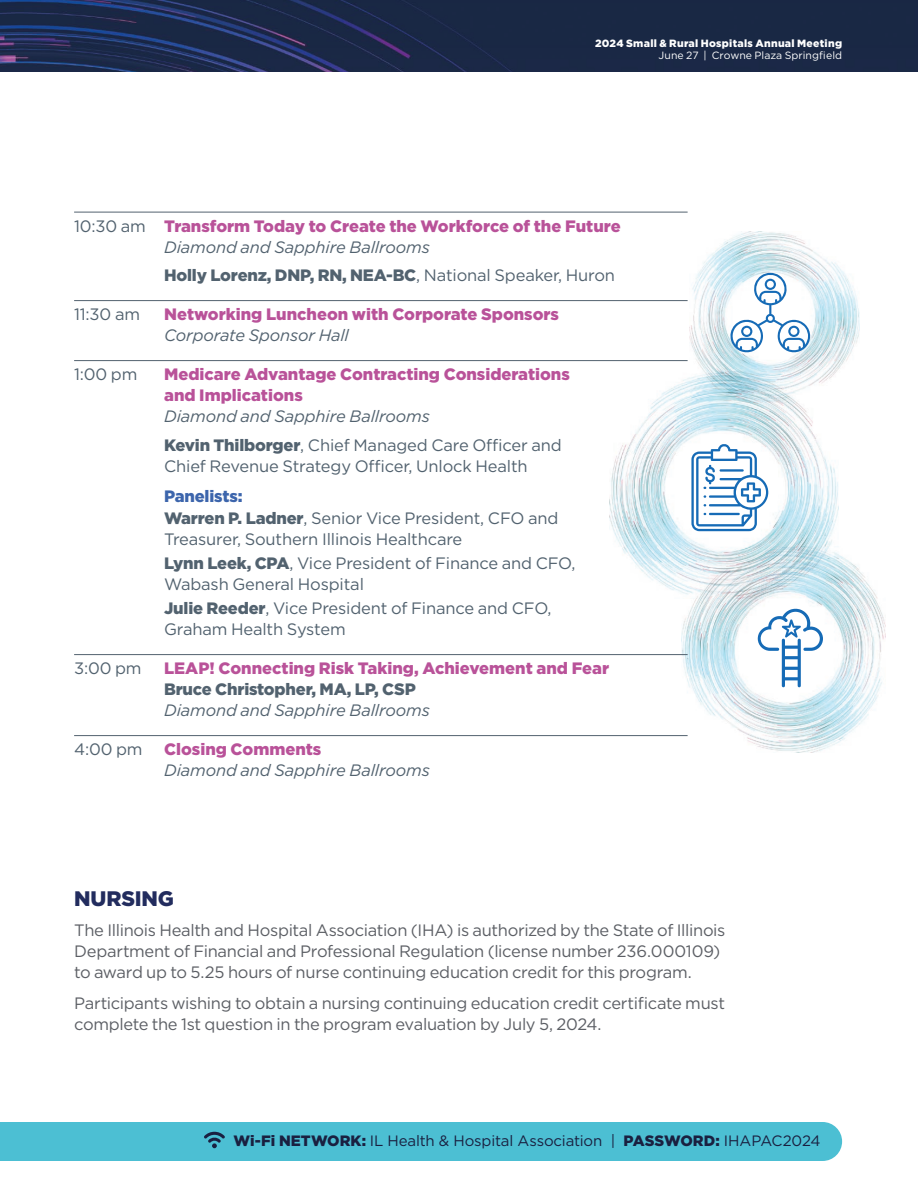
<style>
.page{position:relative;width:918px;height:1188px;background:#fff}
.page>*{position:absolute;margin:0;border:0;box-sizing:border-box;transform-origin:0 0}
.t1{font:900 21px "Gotham";letter-spacing:-.01em;color:#222c5e}
.t2{font:16.5px/21px "Gotham";letter-spacing:-.02em;color:#5c5f65}
.t3{font:16.5px/24px "Gotham";letter-spacing:-.01em;color:#52626f}
.t4{font:900 16.5px/21px "Gotham";color:#b95299}
.t5{font:italic 16.5px/28.5px "Gotham";letter-spacing:-.01em;color:#52626f}
.t6{font:900 16.5px "Gotham";letter-spacing:-.01em;color:#52626f}
.t7{font:15px "Gotham";letter-spacing:-.01em;color:#1a2040}
.t8{font:900 10.5px "Gotham";letter-spacing:.03em;color:#fff}
.t9{font:10.5px "Gotham";letter-spacing:.005em;color:#fff}
.s1{font-weight:400;color:#52626f}
.s2{font-weight:400;font-style:italic;color:#52626f}
.s3{font-weight:400}
.s4{font-weight:900;font-style:normal}
.s5{font-style:normal}
.s6{font-weight:900;color:#3c65ac}
.s7{font-weight:900}
</style>
<div class="page">
<img style="left:689px;top:231px;width:170px;height:141px">
<img style="left:610px;top:372px;width:228px;height:221px">
<img style="left:682px;top:547px;width:204px;height:206px">
<svg style="left:730px;top:273px;width:80px;height:79px"></svg>
<svg style="left:691px;top:444px;width:77px;height:87px"></svg>
<svg style="left:758px;top:609px;width:65px;height:78px"></svg>
<img style="left:0;top:0;width:918px;height:72px">
<div style="left:0;top:1122px;width:843px;height:39px;background:#4cbfd3"></div>
<hr style="left:74px;top:212px;width:614px;height:1px;background:#52626f">
<hr style="left:74px;top:300px;width:614px;height:1px;background:#52626f">
<hr style="left:74px;top:360px;width:614px;height:1px;background:#52626f">
<hr style="left:74px;top:654px;width:614px;height:1px;background:#52626f">
<hr style="left:74px;top:735px;width:614px;height:1px;background:#52626f">
<p class="t8" style="left:595px;top:36px;width:249px">2024 Small &amp; Rural Hospitals Annual Meeting</p>
<p class="t9" style="left:659px;top:49px;width:185px">June 27 | Crowne Plaza Springfield</p>
<p class="t4" style="left:164px;top:215px;width:458px;text-indent:-90px"><span class="s1">10:30 am</span> Transform Today to Create the Workforce of the Future<br><span class="s2">Diamond and Sapphire Ballrooms</span></p>
<p class="t6" style="left:164px;top:264px;width:452px">Holly Lorenz, DNP, RN, NEA-BC<span class="s3">, National Speaker, Huron</span></p>
<p class="t3" style="left:74px;top:302px;width:67px">11:30 am</p>
<p class="t4" style="left:164px;top:304px;width:397px">Networking Luncheon with Corporate Sponsors</p>
<p class="t5" style="left:164px;top:321px;width:186px">Corporate Sponsor Hall</p>
<p class="t3" style="left:74px;top:362px;width:65px">1:00 pm</p>
<p class="t4" style="left:164px;top:364px;width:407px">Medicare Advantage Contracting Considerations and Implications</p>
<p class="t5" style="left:164px;top:402px;width:399px">Diamond and Sapphire Ballrooms<br><span class="s4">Kevin Thilborger</span><span class="s5">, Chief Managed Care Officer and</span></p>
<p class="t3" style="left:164px;top:454px;width:365px">Chief Revenue Strategy Officer, Unlock Health</p>
<p class="t3" style="left:164px;top:484px;width:396px;line-height:22.5px"><span class="s6">Panelists:<br></span><span class="s7">Warren P. Ladner</span>, Senior Vice President, CFO and</p>
<p class="t3" style="left:164px;top:527px;width:413px">Treasurer, Southern Illinois Healthcare<br><span class="s7">Lynn Leek, CPA</span>, Vice President of Finance and CFO,</p>
<p class="t3" style="left:164px;top:572px;width:389px">Wabash General Hospital<br><span class="s7">Julie Reeder</span>, Vice President of Finance and CFO,</p>
<p class="t3" style="left:164px;top:617px;width:183px">Graham Health System</p>
<p class="t3" style="left:74px;top:656px;width:69px">3:00 pm</p>
<p class="t4" style="left:164px;top:658px;width:446px">LEAP! Connecting Risk Taking, Achievement and Fear</p>
<p class="t6" style="left:164px;top:678px;width:253px">Bruce Christopher, MA, LP, CSP</p>
<p class="t5" style="left:164px;top:696px;width:267px">Diamond and Sapphire Ballrooms</p>
<p class="t3" style="left:74px;top:737px;width:70px">4:00 pm</p>
<p class="t4" style="left:164px;top:739px;width:159px">Closing Comments</p>
<p class="t5" style="left:164px;top:756px;width:267px">Diamond and Sapphire Ballrooms</p>
<p class="t1" style="left:74px;top:884px;width:101px">NURSING</p>
<p class="t2" style="left:74px;top:919px;width:653px">The Illinois Health and Hospital Association (IHA) is authorized by the State of Illinois<br>Department of Financial and Professional Regulation (license number 236.000109) to award up to 5.25 hours of nurse continuing education credit for this program.</p>
<p class="t2" style="left:74px;top:993px;width:653px">Participants wishing to obtain a nursing continuing education credit certificate must complete the 1st question in the program evaluation by July 5, 2024.</p>
<p class="t7" style="left:234px;top:1131px;width:589px"><span class="s7">Wi-Fi NETWORK:</span> IL Health &amp; Hospital Association | <span class="s7">PASSWORD:</span> IHAPAC2024</p>
</div>
